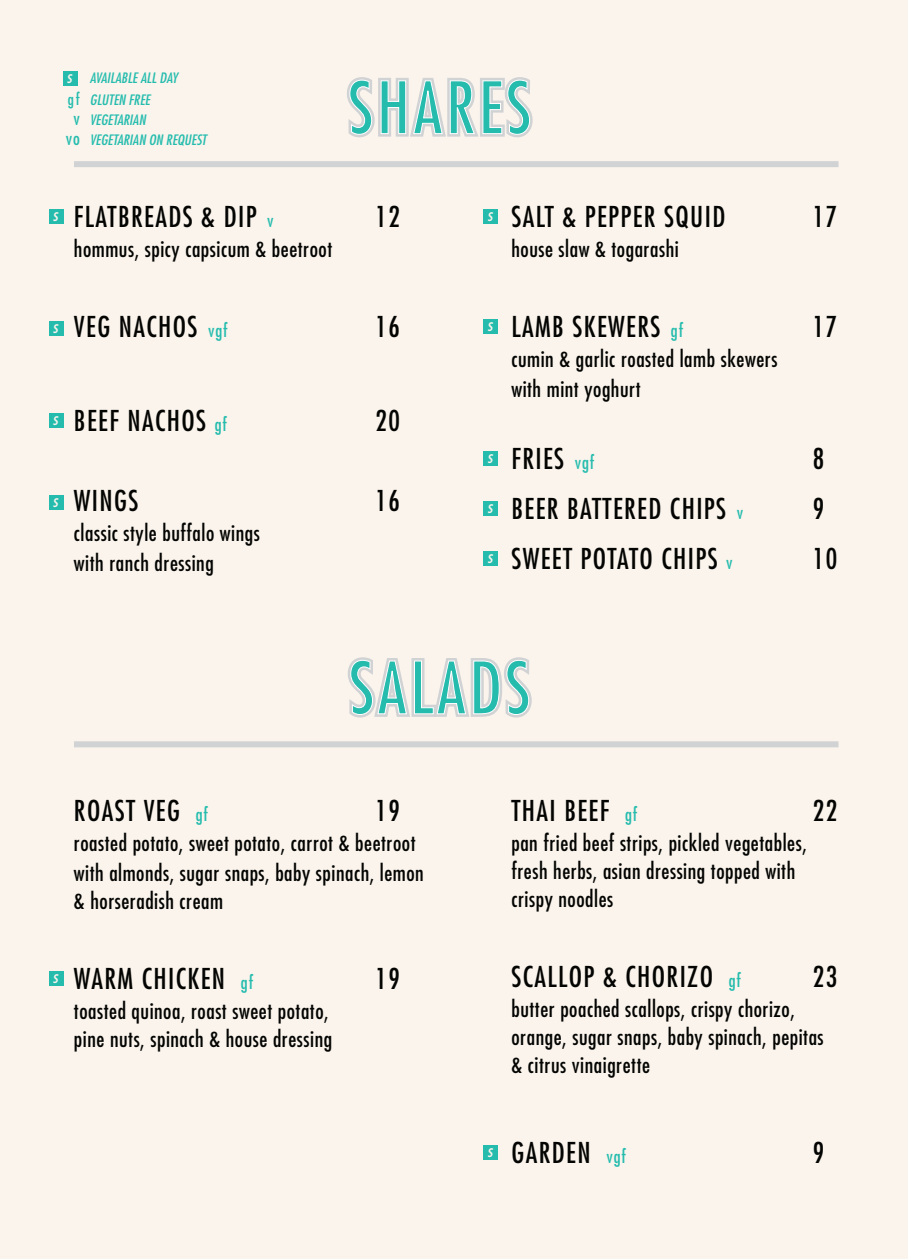
<style>
.page{position:relative;width:908px;height:1259px;background:#fff}
.page>*{position:absolute;margin:0;border:0;box-sizing:border-box;transform-origin:0 0}
.t1{font:condensed 70px "Futura";letter-spacing:.05em;color:#25bcae}
.t2{font:condensed 28px "Futura";letter-spacing:.05em;color:#040503}
.t3{font:condensed 22px/28px "Futura";letter-spacing:.025em;color:#040503}
.t4{font:italic condensed 17.2px "Futura";color:#faf4ec;scale:1.06 1}
.t5{font:italic condensed 14px/22px "Futura";color:#25bcae;scale:1.06 1}
.s1{font-style:normal;font-size:16px}
.s2{font-style:normal;font-size:18px}
.s3{font-size:18px;color:#25bcae}
</style>
<div class="page">
<div style="left:0;top:0;width:906px;height:1259px;background:#faf4ec"></div>
<div style="left:49px;top:209px;width:15px;height:15px;background:#25bcae"></div>
<svg style="left:347px;top:657px;width:185px;height:61px"></svg>
<svg style="left:347px;top:77px;width:186px;height:61px"></svg>
<div style="left:63px;top:71px;width:15px;height:15px;background:#25bcae"></div>
<div style="left:49px;top:321px;width:15px;height:15px;background:#25bcae"></div>
<div style="left:49px;top:413px;width:15px;height:15px;background:#25bcae"></div>
<div style="left:49px;top:495px;width:15px;height:15px;background:#25bcae"></div>
<div style="left:49px;top:971px;width:15px;height:15px;background:#25bcae"></div>
<div style="left:483px;top:209px;width:15px;height:15px;background:#25bcae"></div>
<div style="left:483px;top:319px;width:15px;height:15px;background:#25bcae"></div>
<div style="left:483px;top:451px;width:15px;height:15px;background:#25bcae"></div>
<div style="left:483px;top:501px;width:15px;height:15px;background:#25bcae"></div>
<div style="left:483px;top:551px;width:15px;height:15px;background:#25bcae"></div>
<div style="left:483px;top:1145px;width:15px;height:15px;background:#25bcae"></div>
<div style="left:74px;top:161px;width:764px;height:6px;background:#d1d2d4"></div>
<div style="left:74px;top:741px;width:764px;height:6px;background:#d1d2d4"></div>
<p class="t5" style="left:68px;top:66px;width:105px;text-indent:22px">AVAILABLE ALL DAY <span class="s1">gf</span> GLUTEN FREE</p>
<p class="t5" style="left:66px;top:109px;width:134px;line-height:20px;text-indent:8px"><span class="s2">v</span> VEGETARIAN<br><span class="s2">vo</span> VEGETARIAN ON REQUEST</p>
<p class="t4" style="left:67px;top:65px;width:6px">s</p>
<h1 class="t1" style="left:348px;top:64px;width:184px">SHARES</h1>
<p class="t4" style="left:53px;top:203px;width:6px">s</p>
<p class="t2" style="left:74px;top:199px;width:201px">FLATBREADS &amp; DIP <span class="s3">v</span></p>
<p class="t2" style="left:375px;top:199px;width:26px">12</p>
<p class="t3" style="left:74px;top:235px;width:260px">hommus, spicy capsicum &amp; beetroot</p>
<p class="t4" style="left:487px;top:203px;width:6px">s</p>
<p class="t2" style="left:511px;top:199px;width:215px">SALT &amp; PEPPER SQUID</p>
<p class="t2" style="left:812px;top:199px;width:26px">17</p>
<p class="t3" style="left:511px;top:235px;width:169px">house slaw &amp; togarashi</p>
<p class="t4" style="left:53px;top:315px;width:6px">s</p>
<p class="t2" style="left:74px;top:309px;width:155px">VEG NACHOS <span class="s3">vgf</span></p>
<p class="t2" style="left:375px;top:309px;width:26px">16</p>
<p class="t4" style="left:487px;top:313px;width:6px">s</p>
<p class="t2" style="left:511px;top:309px;width:173px">LAMB SKEWERS <span class="s3">gf</span></p>
<p class="t2" style="left:812px;top:309px;width:26px">17</p>
<p class="t3" style="left:511px;top:344px;width:267px;line-height:30px">cumin &amp; garlic roasted lamb skewers with mint yoghurt</p>
<p class="t4" style="left:53px;top:407px;width:6px">s</p>
<p class="t2" style="left:74px;top:403px;width:154px">BEEF NACHOS <span class="s3">gf</span></p>
<p class="t2" style="left:375px;top:403px;width:26px">20</p>
<p class="t4" style="left:53px;top:489px;width:6px">s</p>
<p class="t2" style="left:74px;top:483px;width:66px">WINGS</p>
<p class="t2" style="left:375px;top:483px;width:26px">16</p>
<p class="t3" style="left:74px;top:518px;width:187px;line-height:30px">classic style buffalo wings with ranch dressing</p>
<p class="t4" style="left:487px;top:445px;width:6px">s</p>
<p class="t4" style="left:487px;top:495px;width:6px">s</p>
<p class="t4" style="left:487px;top:545px;width:6px">s</p>
<p class="t2" style="left:511px;top:441px;width:84px">FRIES <span class="s3">vgf</span></p>
<p class="t2" style="left:812px;top:441px;width:13px">8</p>
<p class="t2" style="left:511px;top:491px;width:233px">BEER BATTERED CHIPS <span class="s3">v</span></p>
<p class="t2" style="left:812px;top:491px;width:13px">9</p>
<p class="t2" style="left:511px;top:541px;width:222px">SWEET POTATO CHIPS <span class="s3">v</span></p>
<p class="t2" style="left:812px;top:541px;width:26px">10</p>
<h1 class="t1" style="left:349px;top:644px;width:182px">SALADS</h1>
<p class="t2" style="left:74px;top:793px;width:135px">ROAST VEG <span class="s3">gf</span></p>
<p class="t2" style="left:375px;top:793px;width:26px">19</p>
<p class="t3" style="left:74px;top:827px;width:351px;line-height:30px">roasted potato, sweet potato, carrot &amp; beetroot with almonds, sugar snaps, baby spinach, lemon</p>
<p class="t3" style="left:74px;top:886px;width:151px">&amp; horseradish cream</p>
<p class="t4" style="left:53px;top:965px;width:6px">s</p>
<p class="t2" style="left:74px;top:961px;width:181px">WARM CHICKEN <span class="s3">gf</span></p>
<p class="t2" style="left:375px;top:961px;width:26px">19</p>
<p class="t3" style="left:74px;top:996px;width:260px">toasted quinoa, roast sweet potato, pine nuts, spinach &amp; house dressing</p>
<p class="t2" style="left:511px;top:792px;width:127px">THAI BEEF <span class="s3">gf</span></p>
<p class="t2" style="left:812px;top:792px;width:26px">22</p>
<p class="t3" style="left:511px;top:828px;width:297px">pan fried beef strips, pickled vegetables, fresh herbs, asian dressing topped with crispy noodles</p>
<p class="t2" style="left:511px;top:958px;width:231px">SCALLOP &amp; CHORIZO <span class="s3">gf</span></p>
<p class="t2" style="left:812px;top:958px;width:26px">23</p>
<p class="t3" style="left:511px;top:994px;width:313px">butter poached scallops, crispy chorizo, orange, sugar snaps, baby spinach, pepitas &amp; citrus vinaigrette</p>
<p class="t4" style="left:487px;top:1139px;width:6px">s</p>
<p class="t2" style="left:511px;top:1134px;width:116px">GARDEN <span class="s3">vgf</span></p>
<p class="t2" style="left:812px;top:1134px;width:13px">9</p>
</div>
